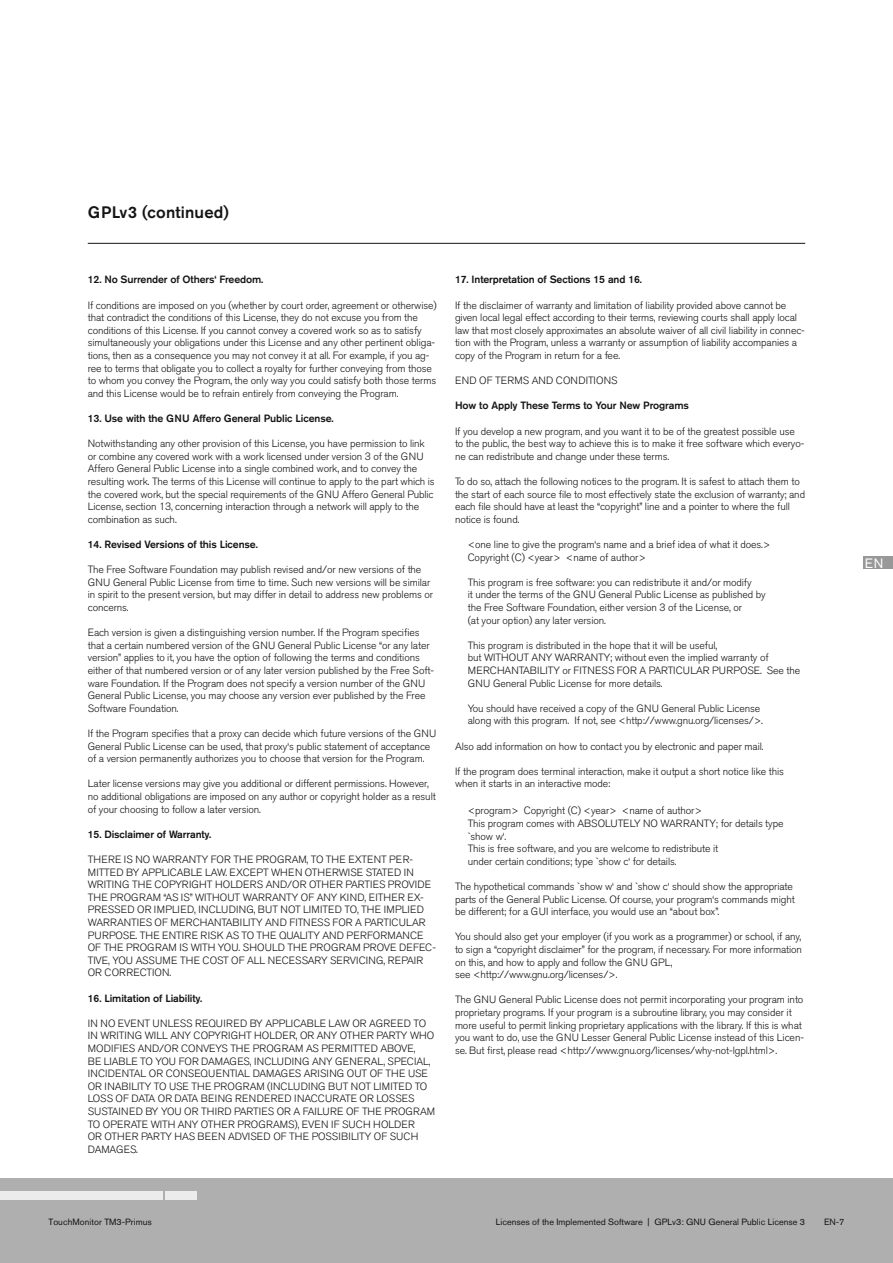
<style>
.page{position:relative;width:893px;height:1263px;background:#fff}
.page>*{position:absolute;margin:0;border:0;box-sizing:border-box;transform-origin:0 0}
.t1{font:500 16.5px "Akzidenz Grotesk BE";letter-spacing:.01em;color:#131413}
.t2{font:13.5px "Akzidenz Grotesk BE";color:#fff}
.t3{font:300 10.5px/12.6px "Akzidenz Grotesk BE";letter-spacing:-.01em;color:#131413}
.t4{font:300 10.5px/12.6px "Akzidenz Grotesk BE";letter-spacing:.01em;color:#131413}
.t5{font:500 10.5px "Akzidenz Grotesk BE";letter-spacing:-.01em;color:#131413}
.t6{font:9px "Akzidenz Grotesk BE";color:#131413}
</style>
<div class="page">
<div style="left:0;top:1178px;width:893px;height:85px;background:#afafb0"></div>
<div style="left:165px;top:1191px;width:32px;height:9px;background:#ececec"></div>
<div style="left:0;top:1191px;width:162px;height:9px;background:#ececec"></div>
<div style="left:863px;top:557px;width:30px;height:12px;background:#989898"></div>
<hr style="left:88px;top:243px;width:717px;height:1px;background:#131413">
<h1 class="t1" style="left:88px;top:206px;width:143px">GPLv3 (continued)</h1>
<p class="t5" style="left:88px;top:276px;width:177px">12. No Surrender of Others‘ Freedom.</p>
<p class="t3" style="left:88px;top:300px;width:351px">If conditions are imposed on you (whether by court order, agreement or otherwise) that contradict the conditions of this License, they do not excuse you from the conditions of this License. If you cannot convey a covered work so as to satisfy simultaneously your obligations under this License and any other pertinent obliga&shy;tions, then as a consequence you may not convey it at all. For example, if you ag&shy;ree to terms that obligate you to collect a royalty for further conveying from those to whom you convey the Program, the only way you could satisfy both those terms and this License would be to refrain entirely from conveying the Program.</p>
<p class="t5" style="left:88px;top:415px;width:247px">13. Use with the GNU Affero General Public License.</p>
<p class="t3" style="left:88px;top:439px;width:348px">Notwithstanding any other provision of this License, you have permission to link or combine any covered work with a work licensed under version 3 of the GNU Affero General Public License into a single combined work, and to convey the resulting work. The terms of this License will continue to apply to the part which is the covered work, but the special requirements of the GNU Affero General Public License, section 13, concerning interaction through a network will apply to the combination as such.</p>
<p class="t5" style="left:88px;top:541px;width:172px">14. Revised Versions of this License.</p>
<p class="t3" style="left:88px;top:565px;width:347px">The Free Software Foundation may publish revised and/or new versions of the GNU General Public License from time to time. Such new versions will be similar in spirit to the present version, but may differ in detail to address new problems or concerns.</p>
<p class="t3" style="left:88px;top:628px;width:348px">Each version is given a distinguishing version number. If the Program specifies that a certain numbered version of the GNU General Public License “or any later version” applies to it, you have the option of following the terms and conditions either of that numbered version or of any later version published by the Free Soft&shy;ware Foundation. If the Program does not specify a version number of the GNU General Public License, you may choose any version ever published by the Free Software Foundation.</p>
<p class="t3" style="left:88px;top:728px;width:350px">If the Program specifies that a proxy can decide which future versions of the GNU<br>General Public License can be used, that proxy‘s public statement of acceptance of a version permanently authorizes you to choose that version for the Program.</p>
<p class="t3" style="left:88px;top:779px;width:350px">Later license versions may give you additional or different permissions. However, no additional obligations are imposed on any author or copyright holder as a result of your choosing to follow a later version.</p>
<p class="t5" style="left:88px;top:830px;width:125px">15. Disclaimer of Warranty.</p>
<p class="t4" style="left:88px;top:854px;width:350px">THERE IS NO WARRANTY FOR THE PROGRAM, TO THE EXTENT PER-MITTED BY APPLICABLE LAW. EXCEPT WHEN OTHERWISE STATED IN WRITING THE COPYRIGHT HOLDERS AND/OR OTHER PARTIES PROVIDE THE PROGRAM “AS IS” WITHOUT WARRANTY OF ANY KIND, EITHER EX-PRESSED OR IMPLIED, INCLUDING, BUT NOT LIMITED TO, THE IMPLIED WARRANTIES OF MERCHANTABILITY AND FITNESS FOR A PARTICULAR PURPOSE. THE ENTIRE RISK AS TO THE QUALITY AND PERFORMANCE OF THE PROGRAM IS WITH YOU. SHOULD THE PROGRAM PROVE DEFEC-TIVE, YOU ASSUME THE COST OF ALL NECESSARY SERVICING, REPAIR OR CORRECTION.</p>
<p class="t5" style="left:88px;top:994px;width:116px">16. Limitation of Liability.</p>
<p class="t4" style="left:88px;top:1018px;width:349px">IN NO EVENT UNLESS REQUIRED BY APPLICABLE LAW OR AGREED TO IN WRITING WILL ANY COPYRIGHT HOLDER, OR ANY OTHER PARTY WHO MODIFIES AND/OR CONVEYS THE PROGRAM AS PERMITTED ABOVE,<br>BE LIABLE TO YOU FOR DAMAGES, INCLUDING ANY GENERAL, SPECIAL, INCIDENTAL OR CONSEQUENTIAL DAMAGES ARISING OUT OF THE USE OR INABILITY TO USE THE PROGRAM (INCLUDING BUT NOT LIMITED TO LOSS OF DATA OR DATA BEING RENDERED INACCURATE OR LOSSES SUSTAINED BY YOU OR THIRD PARTIES OR A FAILURE OF THE PROGRAM TO OPERATE WITH ANY OTHER PROGRAMS), EVEN IF SUCH HOLDER<br>OR OTHER PARTY HAS BEEN ADVISED OF THE POSSIBILITY OF SUCH DAMAGES.</p>
<p class="t5" style="left:455px;top:276px;width:189px">17. Interpretation of Sections 15 and 16.</p>
<p class="t3" style="left:455px;top:300px;width:351px">If the disclaimer of warranty and limitation of liability provided above cannot be given local legal effect according to their terms, reviewing courts shall apply local law that most closely approximates an absolute waiver of all civil liability in connec&shy;tion with the Program, unless a warranty or assumption of liability accompanies a copy of the Program in return for a fee.</p>
<p class="t4" style="left:455px;top:376px;width:164px">END OF TERMS AND CONDITIONS</p>
<p class="t5" style="left:455px;top:402px;width:235px">How to Apply These Terms to Your New Programs</p>
<p class="t3" style="left:455px;top:426px;width:351px">If you develop a new program, and you want it to be of the greatest possible use to the public, the best way to achieve this is to make it free software which everyo&shy;ne can redistribute and change under these terms.</p>
<p class="t3" style="left:455px;top:476px;width:352px">To do so, attach the following notices to the program. It is safest to attach them to the start of each source file to most effectively state the exclusion of warranty; and each file should have at least the “copyright” line and a pointer to where the full notice is found.</p>
<p class="t3" style="left:468px;top:539px;width:304px">&lt;one line to give the program‘s name and a brief idea of what it does.&gt;<br>Copyright (C) &lt;year&gt; &lt;name of author&gt;</p>
<p class="t3" style="left:468px;top:577px;width:300px">This program is free software: you can redistribute it and/or modify<br>it under the terms of the GNU General Public License as published by the Free Software Foundation, either version 3 of the License, or<br>(at your option) any later version.</p>
<p class="t3" style="left:468px;top:640px;width:334px">This program is distributed in the hope that it will be useful,<br>but WITHOUT ANY WARRANTY; without even the implied warranty of MERCHANTABILITY or FITNESS FOR A PARTICULAR PURPOSE. See the GNU General Public License for more details.</p>
<p class="t3" style="left:468px;top:703px;width:297px">You should have received a copy of the GNU General Public License along with this program. If not, see &lt;http://www.gnu.org/licenses/&gt;.</p>
<p class="t3" style="left:455px;top:741px;width:310px">Also add information on how to contact you by electronic and paper mail.</p>
<p class="t3" style="left:455px;top:766px;width:330px">If the program does terminal interaction, make it output a short notice like this when it starts in an interactive mode:</p>
<p class="t3" style="left:468px;top:806px;width:317px">&lt;program&gt; Copyright (C) &lt;year&gt; &lt;name of author&gt;<br>This program comes with ABSOLUTELY NO WARRANTY; for details type `show w‘.<br>This is free software, and you are welcome to redistribute it<br>under certain conditions; type `show c‘ for details.</p>
<p class="t3" style="left:455px;top:881px;width:341px">The hypothetical commands `show w‘ and `show c‘ should show the appropriate parts of the General Public License. Of course, your program‘s commands might be different; for a GUI interface, you would use an “about box”.</p>
<p class="t3" style="left:455px;top:932px;width:348px">You should also get your employer (if you work as a programmer) or school, if any, to sign a “copyright disclaimer” for the program, if necessary. For more information on this, and how to apply and follow the GNU GPL,<br>see &lt;http://www.gnu.org/licenses/&gt;.</p>
<p class="t3" style="left:455px;top:995px;width:350px">The GNU General Public License does not permit incorporating your program into proprietary programs. If your program is a subroutine library, you may consider it more useful to permit linking proprietary applications with the library. If this is what you want to do, use the GNU Lesser General Public License instead of this Licen&shy;se. But first, please read &lt;http://www.gnu.org/licenses/why-not-lgpl.html&gt;.</p>
<p class="t2" style="left:865px;top:558px;width:20px">EN</p>
<p class="t6" style="left:48px;top:1219px;width:105px">TouchMonitor TM3-Primus</p>
<p class="t6" style="left:496px;top:1219px;width:311px">Licenses of the Implemented Software | GPLv3: GNU General Public License 3</p>
<p class="t6" style="left:824px;top:1219px;width:22px">EN-7</p>
</div>
